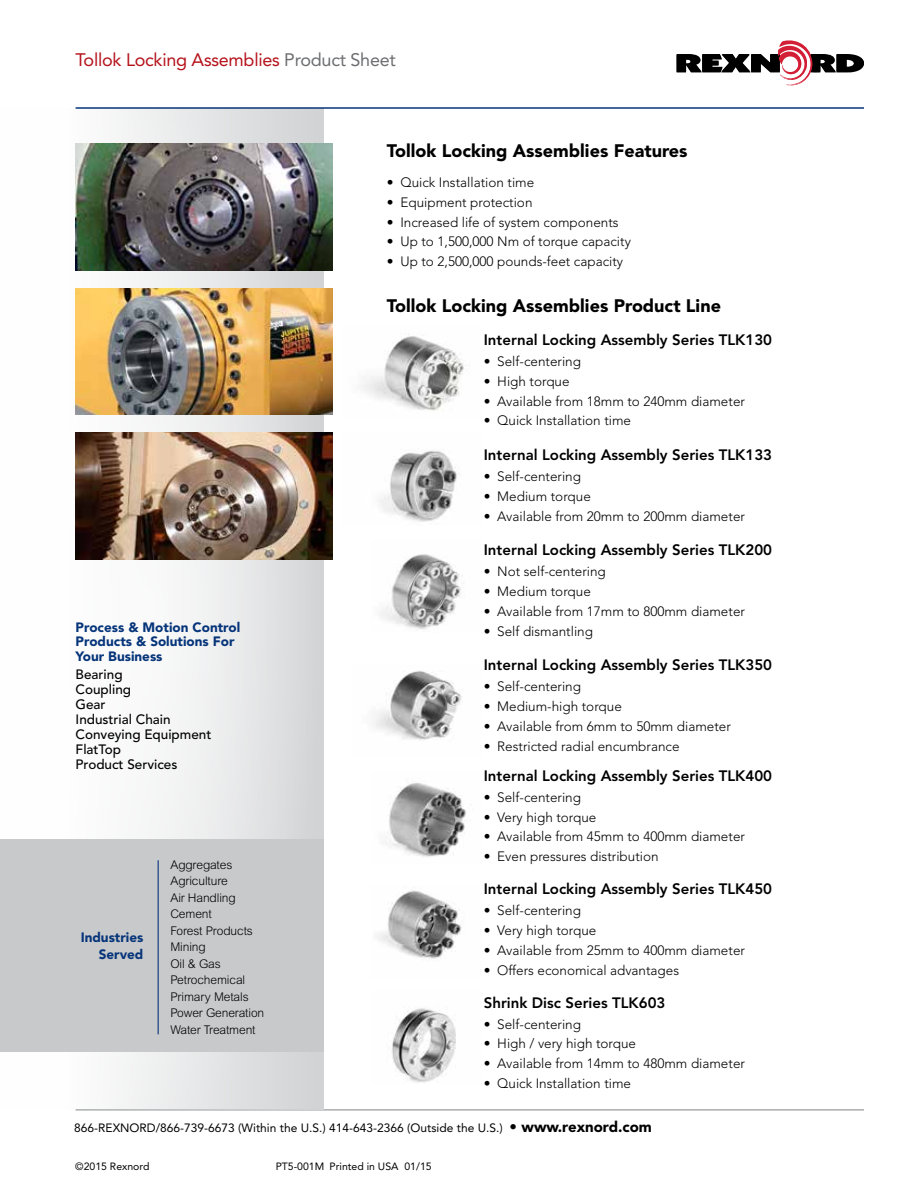
<style>
.page{position:relative;width:918px;height:1188px;background:#fff}
.page>*{position:absolute;margin:0;border:0;box-sizing:border-box;transform-origin:0 0}
.t1{font:900 18px "Avenir LT Std";color:#000}
.t2{font:18px "Avenir LT Std";letter-spacing:-.015em;color:#b5121b}
.t3{font:800 15px "Avenir LT Std";color:#000}
.t4{font:300 13.5px "Avenir LT Std";color:#000}
.t5{font:500 13.5px/15px "Avenir LT Std";color:#000}
.t6{font:900 13.5px/14.2px "Avenir LT Std";color:#06357a}
.t7{font:300 12px/16.5px "Arial MT Std";letter-spacing:-.01em;color:#000}
.t8{font:12px "Avenir LT Std";color:#000}
.t9{font:10.5px "Avenir LT Std";color:#000}
.s1{color:#6d6e71}
.s2{font-weight:900;font-size:15px}
</style>
<div class="page">
<hr style="left:76px;top:1110px;width:788px;height:1px;background:#808285">
<img style="left:386px;top:781px;width:81px;height:76px">
<img style="left:392px;top:1008px;width:64px;height:75px">
<img style="left:375px;top:670px;width:87px;height:70px">
<img style="left:380px;top:554px;width:84px;height:76px">
<img style="left:376px;top:890px;width:87px;height:69px">
<img style="left:361px;top:334px;width:103px;height:77px">
<img style="left:379px;top:450px;width:78px;height:72px">
<div style="left:0;top:108px;width:324px;height:1002px;background:linear-gradient(to right,#fff,#d7d8d9)"></div>
<svg style="left:677px;top:40px;width:187px;height:46px"></svg>
<hr style="left:76px;top:107px;width:788px;height:2px;background:#06357a">
<div style="left:0;top:839px;width:324px;height:213px;background:#c8c9cb"></div>
<hr style="left:158px;top:860px;width:1px;height:174px;background:#06357a">
<img style="left:76px;top:144px;width:257px;height:126px">
<img style="left:76px;top:288px;width:257px;height:127px">
<img style="left:76px;top:433px;width:257px;height:126px">
<h1 class="t2" style="left:76px;top:50px;width:322px">Tollok Locking Assemblies <span class="s1">Product Sheet</span></h1>
<p class="t6" style="left:76px;top:620px;width:166px">Process &amp; Motion Control<br>Products &amp; Solutions For<br>Your Business</p>
<p class="t5" style="left:76px;top:667px;width:137px">Bearing<br>Coupling<br>Gear<br>Industrial Chain<br>Conveying Equipment<br>FlatTop<br>Product Services</p>
<p class="t6" style="left:81px;top:929px;width:64px;line-height:17.2px;text-align:right">Industries<br>Served</p>
<p class="t7" style="left:170px;top:856px;width:95px">Aggregates<br>Agriculture<br>Air Handling<br>Cement<br>Forest Products<br>Mining<br>Oil &amp; Gas<br>Petrochemical<br>Primary Metals<br>Power Generation<br>Water Treatment</p>
<h1 class="t1" style="left:387px;top:140px;width:302px">Tollok Locking Assemblies Features</h1>
<p class="t4" style="left:387px;top:175px;width:149px">• Quick Installation time</p>
<p class="t4" style="left:387px;top:194px;width:147px">• Equipment protection</p>
<p class="t4" style="left:387px;top:214px;width:233px">• Increased life of system components</p>
<p class="t4" style="left:387px;top:234px;width:245px">• Up to 1,500,000 Nm of torque capacity</p>
<p class="t4" style="left:387px;top:254px;width:238px">• Up to 2,500,000 pounds-feet capacity</p>
<h1 class="t1" style="left:387px;top:295px;width:336px">Tollok Locking Assemblies Product Line</h1>
<p class="t3" style="left:484px;top:331px;width:290px">Internal Locking Assembly Series TLK130</p>
<p class="t4" style="left:484px;top:354px;width:99px">• Self-centering</p>
<p class="t4" style="left:484px;top:373px;width:87px">• High torque</p>
<p class="t4" style="left:484px;top:393px;width:263px">• Available from 18mm to 240mm diameter</p>
<p class="t4" style="left:484px;top:413px;width:149px">• Quick Installation time</p>
<p class="t3" style="left:484px;top:446px;width:290px">Internal Locking Assembly Series TLK133</p>
<p class="t4" style="left:484px;top:469px;width:99px">• Self-centering</p>
<p class="t4" style="left:484px;top:488px;width:109px">• Medium torque</p>
<p class="t4" style="left:484px;top:508px;width:263px">• Available from 20mm to 200mm diameter</p>
<p class="t3" style="left:484px;top:541px;width:290px">Internal Locking Assembly Series TLK200</p>
<p class="t4" style="left:484px;top:564px;width:124px">• Not self-centering</p>
<p class="t4" style="left:484px;top:584px;width:109px">• Medium torque</p>
<p class="t4" style="left:484px;top:603px;width:263px">• Available from 17mm to 800mm diameter</p>
<p class="t4" style="left:484px;top:623px;width:111px">• Self dismantling</p>
<p class="t3" style="left:484px;top:656px;width:290px">Internal Locking Assembly Series TLK350</p>
<p class="t4" style="left:484px;top:679px;width:99px">• Self-centering</p>
<p class="t4" style="left:484px;top:699px;width:140px">• Medium-high torque</p>
<p class="t4" style="left:484px;top:718px;width:249px">• Available from 6mm to 50mm diameter</p>
<p class="t4" style="left:484px;top:738px;width:197px">• Restricted radial encumbrance</p>
<p class="t3" style="left:484px;top:767px;width:290px">Internal Locking Assembly Series TLK400</p>
<p class="t4" style="left:484px;top:789px;width:99px">• Self-centering</p>
<p class="t4" style="left:484px;top:809px;width:114px">• Very high torque</p>
<p class="t4" style="left:484px;top:829px;width:263px">• Available from 45mm to 400mm diameter</p>
<p class="t4" style="left:484px;top:848px;width:176px">• Even pressures distribution</p>
<p class="t3" style="left:484px;top:880px;width:290px">Internal Locking Assembly Series TLK450</p>
<p class="t4" style="left:484px;top:903px;width:99px">• Self-centering</p>
<p class="t4" style="left:484px;top:922px;width:114px">• Very high torque</p>
<p class="t4" style="left:484px;top:942px;width:263px">• Available from 25mm to 400mm diameter</p>
<p class="t4" style="left:484px;top:962px;width:197px">• Offers economical advantages</p>
<p class="t3" style="left:484px;top:994px;width:183px">Shrink Disc Series TLK603</p>
<p class="t4" style="left:484px;top:1016px;width:99px">• Self-centering</p>
<p class="t4" style="left:484px;top:1036px;width:154px">• High / very high torque</p>
<p class="t4" style="left:484px;top:1056px;width:263px">• Available from 14mm to 480mm diameter</p>
<p class="t4" style="left:484px;top:1075px;width:149px">• Quick Installation time</p>
<p class="t8" style="left:74px;top:1120px;width:579px">866-REXNORD/866-739-6673 (Within the U.S.) 414-643-2366 (Outside the U.S.) <span class="s2">• www.rexnord.com</span></p>
<p class="t9" style="left:75px;top:1160px;width:76px">©2015 Rexnord</p>
<p class="t9" style="left:276px;top:1160px;width:157px">PT5-001M Printed in USA 01/15</p>
</div>
